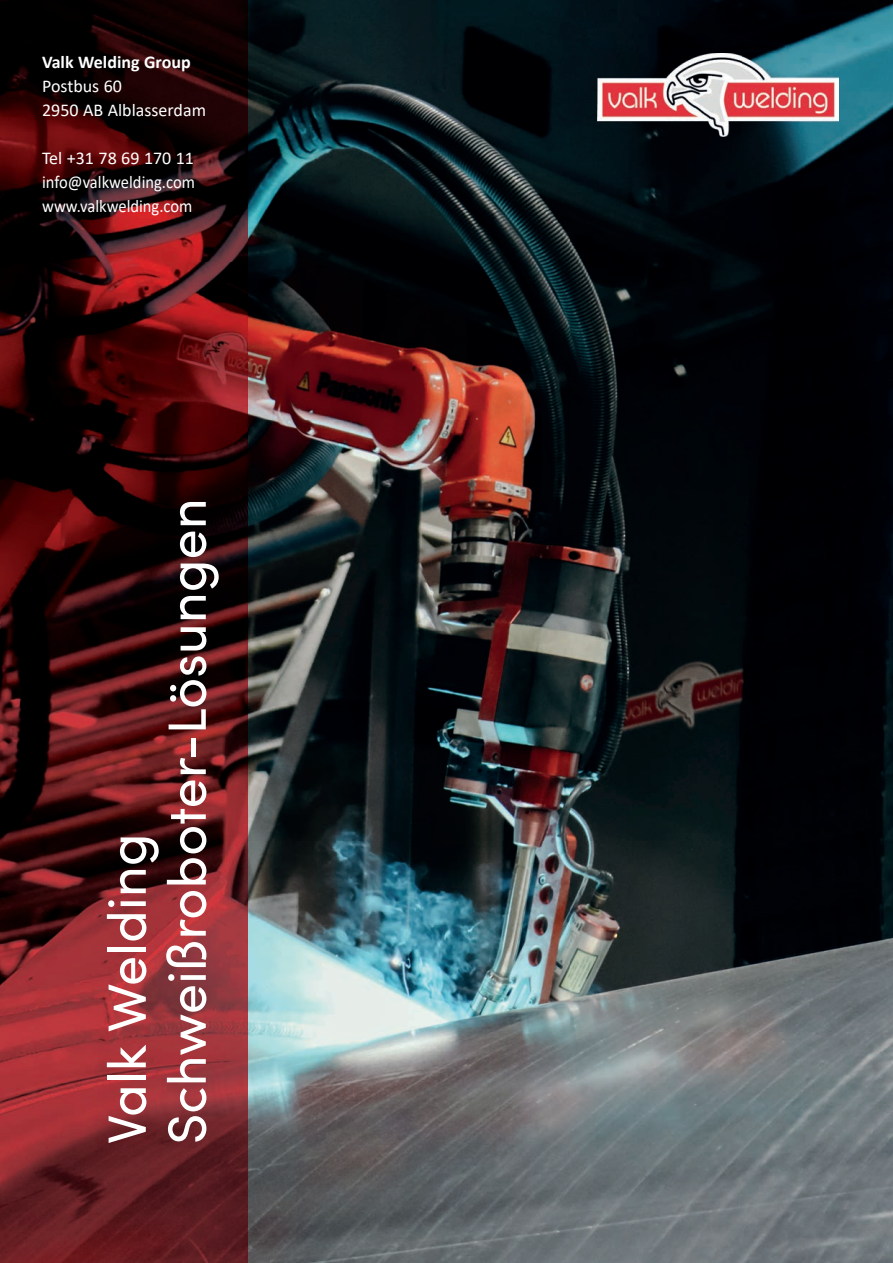
<style>
.page{position:relative;width:893px;height:1263px;background:#fff}
.page>*{position:absolute;margin:0;border:0;box-sizing:border-box;transform-origin:0 0}
.t1{font:54px/60px "Sofia Pro";color:#fff}
.t2{font:18px/24px "Calibri";color:#fff}
.t3{font:700 18px "Calibri";color:#fff}
</style>
<div class="page">
<img style="left:0;top:0;width:893px;height:1263px">
<img style="left:598px;top:53px;width:241px;height:83px">
<p class="t3" style="left:42px;top:49px;width:150px">Valk Welding Group</p>
<p class="t2" style="left:42px;top:73px;width:165px">Postbus 60<br>2950 AB Alblasserdam</p>
<p class="t2" style="left:42px;top:145px;width:154px;text-align:justify">Tel +31 78 69 170 11 info@valkwelding.com www.valkwelding.com</p>
<h1 class="t1" style="left:94px;top:1144px;width:648px;rotate:-90deg">Valk Welding<br>Schweißroboter-Lösungen</h1>
</div>
